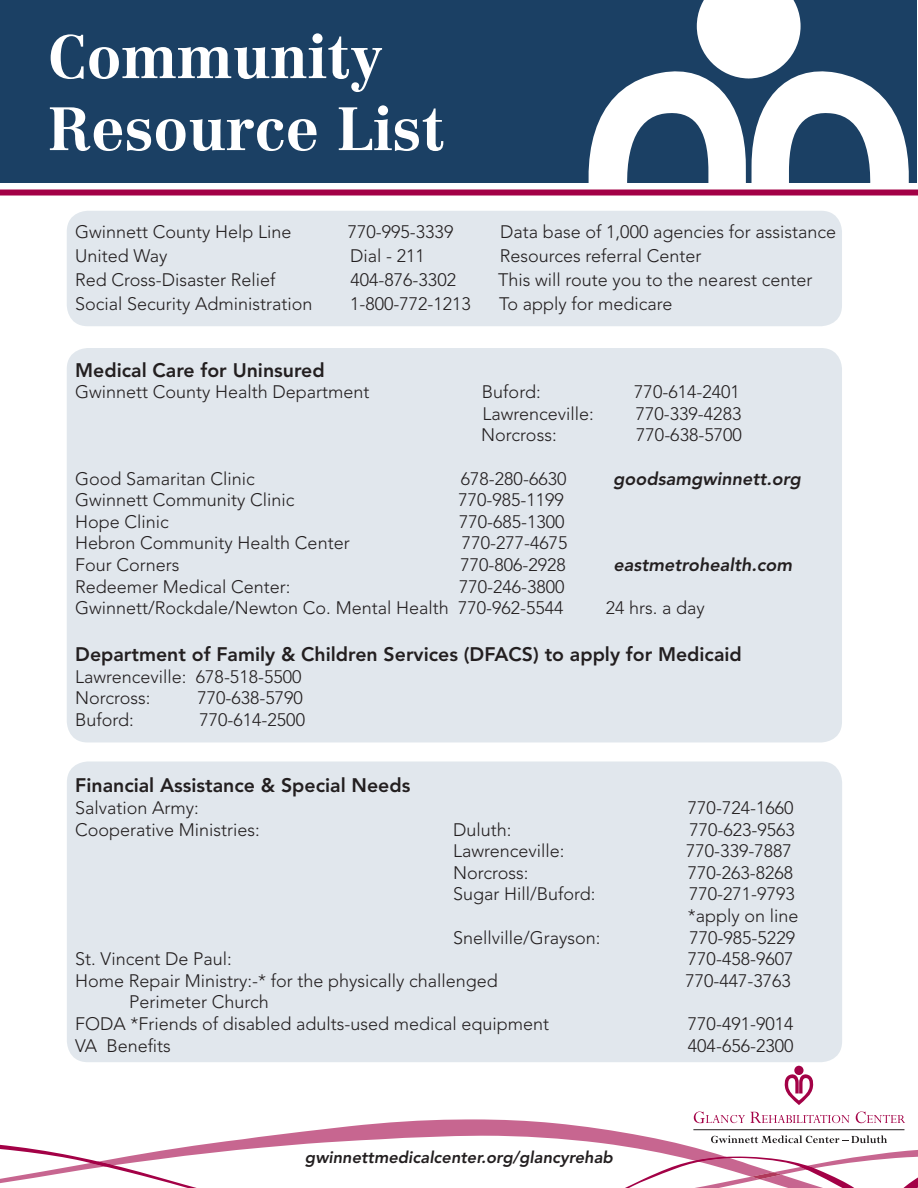
<style>
.page{position:relative;width:918px;height:1188px;background:#fff}
.page>*{position:absolute;margin:0;border:0;box-sizing:border-box;transform-origin:0 0}
.t1{font:700 60px "Centennial LT Std";color:#fff}
.t2{font:800 19.5px "Avenir LT Std";color:#231f20}
.t3{font:300 18px "Avenir LT Std";color:#231f20}
.t4{font:italic 800 18px "Avenir LT Std";color:#231f20}
.t5{font:italic 800 16.5px "Avenir LT Std";color:#231f20}
</style>
<div class="page">
<div style="left:67px;top:761px;width:775px;height:301px;background:#e1e7ed;border-radius:21px"></div>
<div style="left:67px;top:348px;width:775px;height:394px;background:#e1e7ed;border-radius:21px"></div>
<div style="left:67px;top:211px;width:775px;height:115px;background:#e1e7ed;border-radius:21px"></div>
<div style="left:1px;top:1px;width:916px;height:182px;background:#1b4064"></div>
<div style="left:0;top:190px;width:918px;height:6px;background:#a30146"></div>
<svg style="left:580px;top:0;width:337px;height:183px"></svg>
<svg style="left:276px;top:1119px;width:629px;height:16px"></svg>
<svg style="left:784px;top:1066px;width:30px;height:39px"></svg>
<svg style="left:694px;top:1112px;width:156px;height:11px"></svg>
<svg style="left:856px;top:1112px;width:49px;height:11px"></svg>
<hr style="left:693px;top:1129px;width:211px;height:1px;background:#231f20">
<svg style="left:0;top:1135px;width:918px;height:53px"></svg>
<p class="t1" style="left:48px;top:21px;width:336px">Community</p>
<p class="t1" style="left:48px;top:93px;width:398px">Resource List</p>
<p class="t3" style="left:75px;top:221px;width:218px">Gwinnett County Help Line</p>
<p class="t3" style="left:348px;top:221px;width:107px">770-995-3339</p>
<p class="t3" style="left:500px;top:221px;width:337px">Data base of 1,000 agencies for assistance</p>
<p class="t3" style="left:75px;top:245px;width:94px">United Way</p>
<p class="t3" style="left:350px;top:245px;width:76px">Dial - 211</p>
<p class="t3" style="left:500px;top:245px;width:203px">Resources referral Center</p>
<p class="t3" style="left:75px;top:269px;width:202px">Red Cross-Disaster Relief</p>
<p class="t3" style="left:350px;top:269px;width:107px">404-876-3302</p>
<p class="t3" style="left:498px;top:269px;width:316px">This will route you to the nearest center</p>
<p class="t3" style="left:75px;top:293px;width:239px">Social Security Administration</p>
<p class="t3" style="left:350px;top:293px;width:122px">1-800-772-1213</p>
<p class="t3" style="left:499px;top:293px;width:175px">To apply for medicare</p>
<p class="t2" style="left:75px;top:358px;width:251px">Medical Care for Uninsured</p>
<p class="t3" style="left:75px;top:381px;width:296px">Gwinnett County Health Department</p>
<p class="t3" style="left:482px;top:381px;width:60px">Buford:</p>
<p class="t3" style="left:634px;top:381px;width:107px">770-614-2401</p>
<p class="t3" style="left:482px;top:403px;width:113px">Lawrenceville:</p>
<p class="t3" style="left:636px;top:403px;width:107px">770-339-4283</p>
<p class="t3" style="left:481px;top:425px;width:77px">Norcross:</p>
<p class="t3" style="left:636px;top:425px;width:107px">770-638-5700</p>
<p class="t3" style="left:75px;top:468px;width:181px">Good Samaritan Clinic</p>
<p class="t3" style="left:461px;top:468px;width:107px">678-280-6630</p>
<p class="t4" style="left:613px;top:468px;width:189px">goodsamgwinnett.org</p>
<p class="t3" style="left:75px;top:489px;width:221px">Gwinnett Community Clinic</p>
<p class="t3" style="left:458px;top:489px;width:107px">770-985-1199</p>
<p class="t3" style="left:75px;top:511px;width:95px">Hope Clinic</p>
<p class="t3" style="left:459px;top:511px;width:107px">770-685-1300</p>
<p class="t3" style="left:75px;top:533px;width:276px">Hebron Community Health Center</p>
<p class="t3" style="left:462px;top:533px;width:107px">770-277-4675</p>
<p class="t3" style="left:75px;top:554px;width:106px">Four Corners</p>
<p class="t3" style="left:460px;top:554px;width:107px">770-806-2928</p>
<p class="t4" style="left:613px;top:554px;width:180px">eastmetrohealth.com</p>
<p class="t3" style="left:75px;top:576px;width:217px">Redeemer Medical Center:</p>
<p class="t3" style="left:459px;top:576px;width:107px">770-246-3800</p>
<p class="t3" style="left:75px;top:597px;width:490px">Gwinnett/Rockdale/Newton Co. Mental Health 770-962-5544</p>
<p class="t3" style="left:606px;top:597px;width:101px">24 hrs. a day</p>
<p class="t2" style="left:75px;top:643px;width:668px">Department of Family &amp; Children Services (DFACS) to apply for Medicaid</p>
<p class="t3" style="left:75px;top:666px;width:228px">Lawrenceville: 678-518-5500</p>
<p class="t3" style="left:75px;top:687px;width:77px">Norcross:</p>
<p class="t3" style="left:197px;top:687px;width:107px">770-638-5790</p>
<p class="t3" style="left:75px;top:709px;width:60px">Buford:</p>
<p class="t3" style="left:199px;top:709px;width:107px">770-614-2500</p>
<p class="t2" style="left:75px;top:774px;width:337px">Financial Assistance &amp; Special Needs</p>
<p class="t3" style="left:75px;top:797px;width:125px">Salvation Army:</p>
<p class="t3" style="left:688px;top:797px;width:107px">770-724-1660</p>
<p class="t3" style="left:75px;top:819px;width:186px">Cooperative Ministries:</p>
<p class="t3" style="left:453px;top:819px;width:60px">Duluth:</p>
<p class="t3" style="left:689px;top:819px;width:107px">770-623-9563</p>
<p class="t3" style="left:453px;top:840px;width:113px">Lawrenceville:</p>
<p class="t3" style="left:686px;top:840px;width:107px">770-339-7887</p>
<p class="t3" style="left:453px;top:862px;width:77px">Norcross:</p>
<p class="t3" style="left:688px;top:862px;width:107px">770-263-8268</p>
<p class="t3" style="left:453px;top:884px;width:144px">Sugar Hill/Buford:</p>
<p class="t3" style="left:689px;top:884px;width:107px">770-271-9793</p>
<p class="t3" style="left:688px;top:905px;width:112px">*apply on line</p>
<p class="t3" style="left:453px;top:927px;width:149px">Snellville/Grayson:</p>
<p class="t3" style="left:689px;top:927px;width:107px">770-985-5229</p>
<p class="t3" style="left:75px;top:948px;width:158px">St. Vincent De Paul:</p>
<p class="t3" style="left:688px;top:948px;width:107px">770-458-9607</p>
<p class="t3" style="left:75px;top:970px;width:424px">Home Repair Ministry:-* for the physically challenged</p>
<p class="t3" style="left:685px;top:970px;width:107px">770-447-3763</p>
<p class="t3" style="left:129px;top:992px;width:141px">Perimeter Church</p>
<p class="t3" style="left:75px;top:1013px;width:476px">FODA *Friends of disabled adults-used medical equipment</p>
<p class="t3" style="left:688px;top:1013px;width:107px">770-491-9014</p>
<p class="t3" style="left:75px;top:1035px;width:97px">VA Benefits</p>
<p class="t3" style="left:688px;top:1035px;width:107px">404-656-2300</p>
<p class="t5" style="left:305px;top:1148px;width:310px">gwinnettmedicalcenter.org/glancyrehab</p>
</div>
